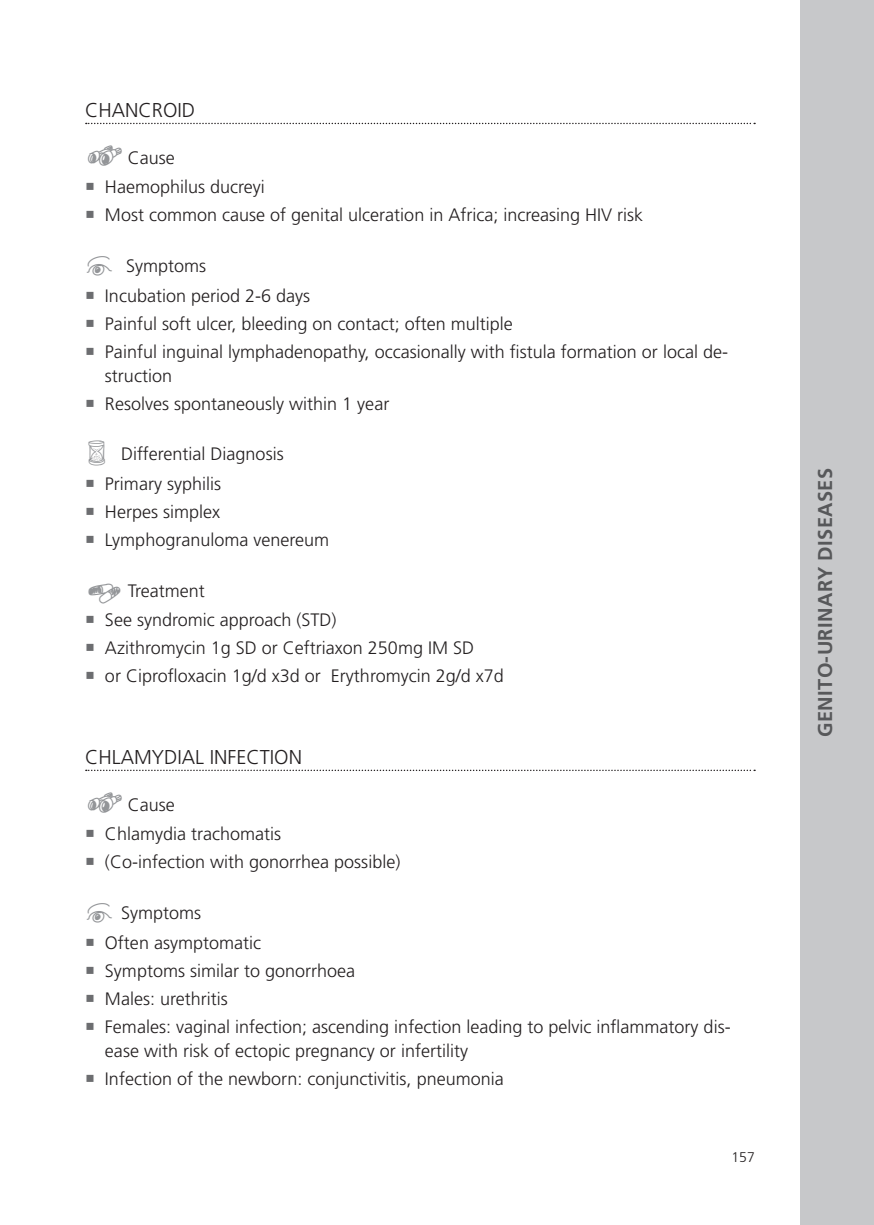
<style>
.page{position:relative;width:874px;height:1225px;background:#fff}
.page>*{position:absolute;margin:0;border:0;box-sizing:border-box;transform-origin:0 0}
.t1{font:300 20px "Frutiger LT Std";color:#231f20}
.t2{font:700 20px "Frutiger";letter-spacing:.02em;color:#57585a}
.t3{font:300 18px/28px "Frutiger LT Std";color:#231f20}
.t4{font:300 14px "Frutiger LT Std";color:#231f20}
.s1{color:#939598}
</style>
<div class="page">
<div style="left:799px;top:0;width:74px;height:1225px;background:#c7c8ca"></div>
<svg style="left:86px;top:123px;width:668px;height:1px"></svg>
<svg style="left:86px;top:769px;width:668px;height:2px"></svg>
<p class="t1" style="left:85px;top:99px;width:112px">CHANCROID</p>
<p class="t3" style="left:105px;top:143px;width:161px;line-height:29.6px;text-indent:-20px"><span class="s1">◻</span>Cause<br>Haemophilus ducreyi</p>
<p class="t3" style="left:105px;top:201px;width:539px">Most common cause of genital ulceration in Africa; increasing HIV risk</p>
<p class="t3" style="left:105px;top:251px;width:207px;line-height:29.6px;text-indent:21px">Symptoms<br>Incubation period 2-6 days</p>
<p class="t3" style="left:105px;top:310px;width:624px">Painful soft ulcer, bleeding on contact; often multiple<br>Painful inguinal lymphadenopathy, occasionally with fistula formation or local de-</p>
<p class="t3" style="left:105px;top:362px;width:286px">struction<br>Resolves spontaneously within 1 year</p>
<p class="t3" style="left:105px;top:439px;width:180px;line-height:29.6px;text-indent:16px">Differential Diagnosis<br>Primary syphilis</p>
<p class="t3" style="left:105px;top:498px;width:226px">Herpes simplex<br>Lymphogranuloma venereum</p>
<p class="t3" style="left:105px;top:576px;width:233px;line-height:29.6px;text-indent:23px">Treatment<br>See syndromic approach (STD)</p>
<p class="t3" style="left:105px;top:634px;width:400px">Azithromycin 1g SD or Ceftriaxon 250mg IM SD<br>or Ciprofloxacin 1g/d x3d or Erythromycin 2g/d x7d</p>
<p class="t1" style="left:85px;top:746px;width:218px">CHLAMYDIAL INFECTION</p>
<p class="t3" style="left:105px;top:790px;width:177px;line-height:29.6px;text-indent:-20px"><span class="s1">◻</span>Cause<br>Chlamydia trachomatis</p>
<p class="t3" style="left:105px;top:848px;width:297px">(Co-infection with gonorrhea possible)</p>
<p class="t3" style="left:105px;top:898px;width:157px;line-height:29.6px;text-indent:16px">Symptoms<br>Often asymptomatic</p>
<p class="t3" style="left:105px;top:956px;width:627px">Symptoms similar to gonorrhoea<br>Males: urethritis<br>Females: vaginal infection; ascending infection leading to pelvic inflammatory dis-</p>
<p class="t3" style="left:105px;top:1036px;width:400px">ease with risk of ectopic pregnancy or infertility<br>Infection of the newborn: conjunctivitis, pneumonia</p>
<p class="t4" style="left:731px;top:1149px;width:25px">157</p>
<p class="t2" style="left:813px;top:737px;width:271px;rotate:-90deg">GENITO-URINARY DISEASES</p>
</div>
